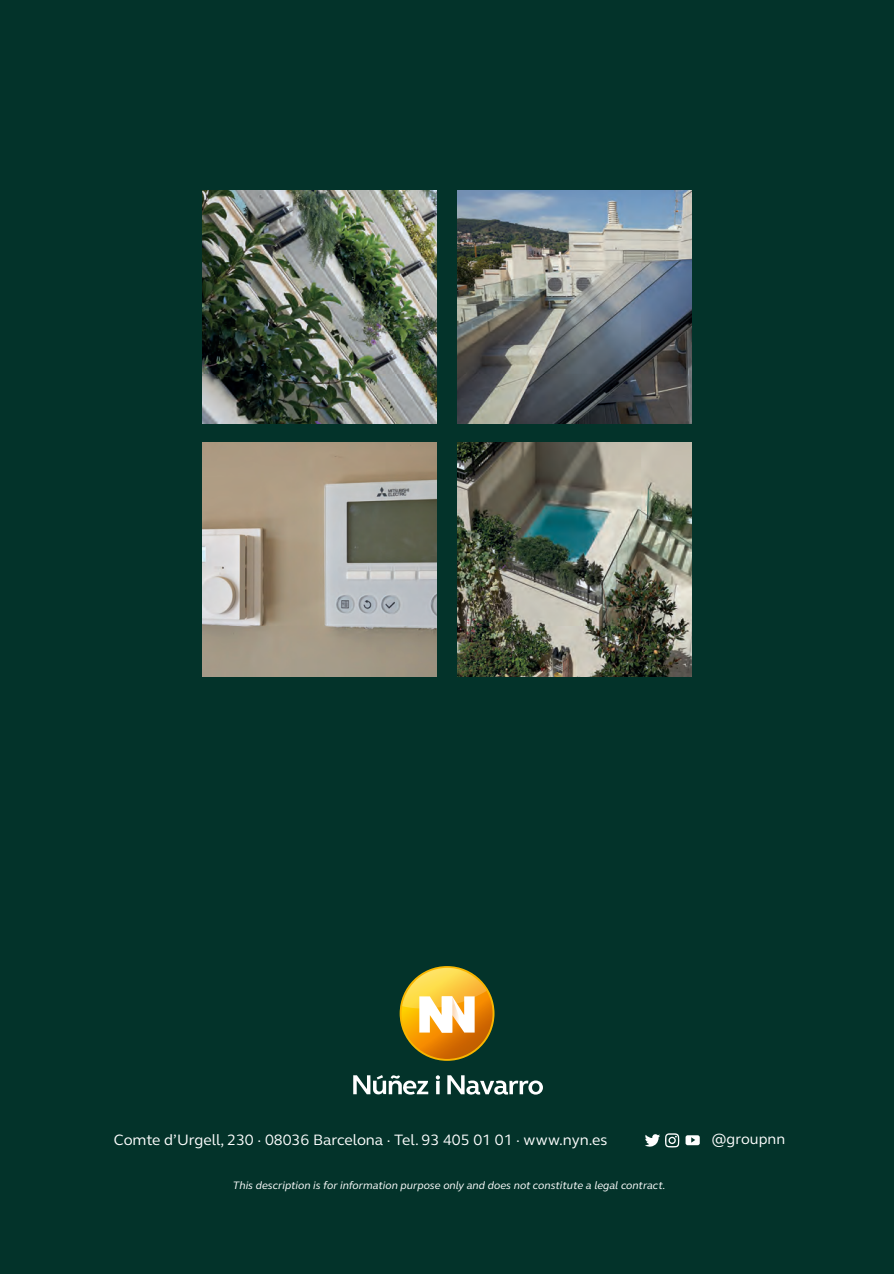
<style>
.page{position:relative;width:896px;height:1274px;background:#fff}
.page>*{position:absolute;margin:0;border:0;box-sizing:border-box;transform-origin:0 0}
.t1{font:15.45px "FS Elliot Pro";color:#fff}
.t2{font:15px "FS Elliot Pro";letter-spacing:.005em;color:#fff}
.t3{font:italic 11.1px "FS Elliot Pro";color:#fff}
</style>
<div class="page">
<div style="left:1px;top:0;width:892px;height:1274px;background:#03332a"></div>
<svg style="left:399px;top:966px;width:95px;height:95px"></svg>
<svg style="left:435px;top:1075px;width:5px;height:19px"></svg>
<svg style="left:353px;top:1075px;width:75px;height:20px"></svg>
<svg style="left:447px;top:1075px;width:96px;height:20px"></svg>
<svg style="left:645px;top:1133px;width:34px;height:14px"></svg>
<svg style="left:685px;top:1135px;width:14px;height:10px"></svg>
<img style="left:202px;top:190px;width:234px;height:234px">
<img style="left:458px;top:442px;width:233px;height:234px">
<img style="left:458px;top:190px;width:233px;height:234px">
<img style="left:202px;top:442px;width:234px;height:234px">
<h1 class="t1" style="left:114px;top:1129px;width:495px">Comte d’Urgell, 230 · 08036 Barcelona · Tel. 93 405 01 01 · www.nyn.es</h1>
<h2 class="t2" style="left:711px;top:1129px;width:75px">@groupnn</h2>
<p class="t3" style="left:233px;top:1178px;width:434px">This description is for information purpose only and does not constitute a legal contract.</p>
</div>
